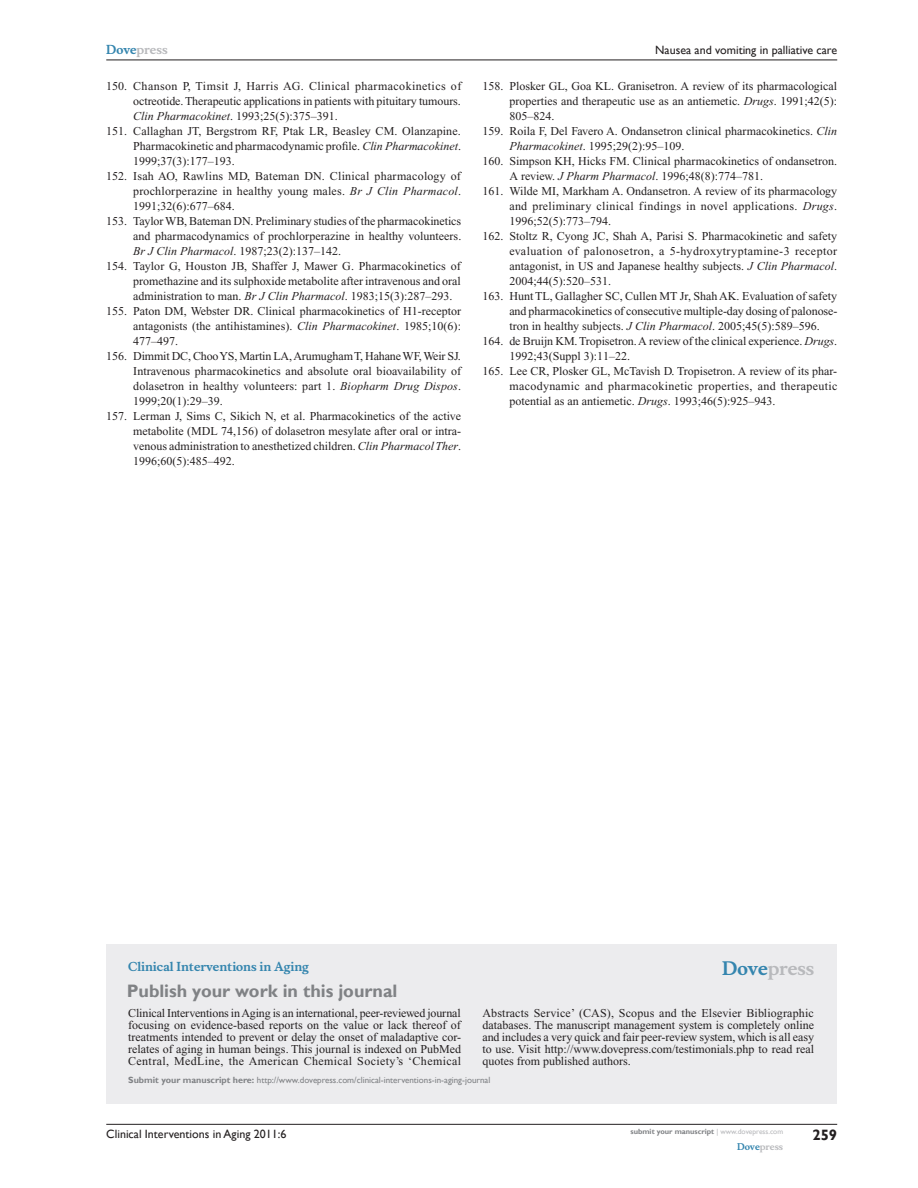
<style>
.page{position:relative;width:918px;height:1188px;background:#fff}
.page>*{position:absolute;margin:0;border:0;box-sizing:border-box;transform-origin:0 0}
.t1{font:700 18px "Gill Sans";color:#808285}
.t2{font:700 18px "Musee";color:#b8b9bc}
.t3{font:700 15px "Gill Sans";color:#231f20}
.t4{font:12px/12px "Times New Roman";color:#231f20;text-align:justify}
.t5{font:12px "Times New Roman";letter-spacing:.025em;color:#231f20}
.t6{font:12px "Gill Sans";color:#231f20}
.t7{font:12px "Times New Roman";letter-spacing:.03em;color:#231f20}
.t8{font:12px "Times New Roman";letter-spacing:.035em;color:#231f20}
.t9{font:12px "Times New Roman";letter-spacing:.02em;color:#231f20}
.t10{font:700 12px "Musee";color:#3485ae}
.t11{font:700 12px "Musee";color:#b8b9bc}
.t12{font:9px "Gill Sans";color:#808285}
.t13{font:700 9px "Musee";color:#b8b9bc}
.t14{font:700 7.5px "Gill Sans";color:#808285}
.s1{color:#3485ae}
.s2{font-style:italic}
.s3{font-weight:700}
.s4{font-weight:400;color:#b8b9bc}
</style>
<div class="page">
<div style="left:106px;top:944px;width:731px;height:159px;background:#ececee"></div>
<hr style="left:106px;top:1124px;width:731px;height:1px;background:#231f20">
<hr style="left:106px;top:60px;width:731px;height:1px;background:#231f20">
<p class="t11" style="left:106px;top:43px;width:63px"><span class="s1">Dove</span>press</p>
<p class="t7" style="left:106px;top:79px;width:357px">150. Chanson P, Timsit J, Harris AG. Clinical pharmacokinetics of</p>
<p class="t4" style="left:133px;top:95px;width:329px">octreotide. Therapeutic applications in patients with pituitary tumours.</p>
<p class="t4" style="left:133px;top:110px;width:206px"><span class="s2">Clin Pharmacokinet</span>. 1993;25(5):375–391.</p>
<p class="t4" style="left:106px;top:125px;width:356px">151. Callaghan JT, Bergstrom RF, Ptak LR, Beasley CM. Olanzapine.</p>
<p class="t4" style="left:133px;top:140px;width:329px">Pharmacokinetic and pharmacodynamic profile. <span class="s2">Clin Pharmacokinet</span>.</p>
<p class="t4" style="left:133px;top:155px;width:103px">1999;37(3):177–193.</p>
<p class="t9" style="left:106px;top:169px;width:356px">152. Isah AO, Rawlins MD, Bateman DN. Clinical pharmacology of</p>
<p class="t4" style="left:133px;top:185px;width:329px">prochlorperazine in healthy young males. <span class="s2">Br J Clin Pharmacol</span>.</p>
<p class="t4" style="left:133px;top:200px;width:103px">1991;32(6):677–684.</p>
<p class="t4" style="left:106px;top:215px;width:356px">153. Taylor WB, Bateman DN. Preliminary studies of the pharmacokinetics</p>
<p class="t4" style="left:133px;top:230px;width:330px">and pharmacodynamics of prochlorperazine in healthy volunteers.</p>
<p class="t4" style="left:133px;top:245px;width:209px"><span class="s2">Br J Clin Pharmacol</span>. 1987;23(2):137–142.</p>
<p class="t4" style="left:106px;top:260px;width:356px">154. Taylor G, Houston JB, Shaffer J, Mawer G. Pharmacokinetics of</p>
<p class="t4" style="left:133px;top:275px;width:329px">promethazine and its sulphoxide metabolite after intravenous and oral</p>
<p class="t4" style="left:133px;top:290px;width:321px">administration to man. <span class="s2">Br J Clin Pharmacol</span>. 1983;15(3):287–293.</p>
<p class="t4" style="left:106px;top:305px;width:356px">155. Paton DM, Webster DR. Clinical pharmacokinetics of H1-receptor</p>
<p class="t4" style="left:133px;top:320px;width:329px">antagonists (the antihistamines). <span class="s2">Clin Pharmacokinet</span>. 1985;10(6):</p>
<p class="t4" style="left:133px;top:335px;width:46px">477–497.</p>
<p class="t4" style="left:106px;top:350px;width:356px">156. Dimmit DC, Choo YS, Martin LA, Arumugham T, Hahane WF, Weir SJ.</p>
<p class="t4" style="left:133px;top:365px;width:329px">Intravenous pharmacokinetics and absolute oral bioavailability of</p>
<p class="t4" style="left:133px;top:380px;width:329px">dolasetron in healthy volunteers: part 1. <span class="s2">Biopharm Drug Dispos</span>.</p>
<p class="t4" style="left:133px;top:395px;width:91px">1999;20(1):29–39.</p>
<p class="t4" style="left:106px;top:410px;width:356px">157. Lerman J, Sims C, Sikich N, et al. Pharmacokinetics of the active</p>
<p class="t4" style="left:133px;top:425px;width:329px">metabolite (MDL 74,156) of dolasetron mesylate after oral or intra-</p>
<p class="t4" style="left:133px;top:440px;width:329px">venous administration to anesthetized children. <span class="s2">Clin Pharmacol Ther</span>.</p>
<p class="t4" style="left:133px;top:455px;width:103px">1996;60(5):485–492.</p>
<p class="t6" style="left:655px;top:43px;width:183px">Nausea and vomiting in palliative care</p>
<p class="t4" style="left:482px;top:80px;width:356px">158. Plosker GL, Goa KL. Granisetron. A review of its pharmacological</p>
<p class="t4" style="left:509px;top:95px;width:329px">properties and therapeutic use as an antiemetic. <span class="s2">Drugs</span>. 1991;42(5):</p>
<p class="t4" style="left:509px;top:110px;width:46px">805–824.</p>
<p class="t4" style="left:482px;top:125px;width:356px">159. Roila F, Del Favero A. Ondansetron clinical pharmacokinetics. <span class="s2">Clin</span></p>
<p class="t4" style="left:509px;top:140px;width:176px"><span class="s2">Pharmacokinet</span>. 1995;29(2):95–109.</p>
<p class="t4" style="left:482px;top:155px;width:356px">160. Simpson KH, Hicks FM. Clinical pharmacokinetics of ondansetron.</p>
<p class="t4" style="left:509px;top:170px;width:255px">A review. <span class="s2">J Pharm Pharmacol</span>. 1996;48(8):774–781.</p>
<p class="t4" style="left:482px;top:185px;width:356px">161. Wilde MI, Markham A. Ondansetron. A review of its pharmacology</p>
<p class="t5" style="left:509px;top:200px;width:329px">and preliminary clinical findings in novel applications. <span class="s2">Drugs</span>.</p>
<p class="t4" style="left:509px;top:215px;width:103px">1996;52(5):773–794.</p>
<p class="t4" style="left:482px;top:230px;width:356px">162. Stoltz R, Cyong JC, Shah A, Parisi S. Pharmacokinetic and safety</p>
<p class="t8" style="left:509px;top:245px;width:329px">evaluation of palonosetron, a 5-hydroxytryptamine-3 receptor</p>
<p class="t4" style="left:509px;top:260px;width:329px">antagonist, in US and Japanese healthy subjects. <span class="s2">J Clin Pharmacol</span>.</p>
<p class="t4" style="left:509px;top:275px;width:103px">2004;44(5):520–531.</p>
<p class="t4" style="left:482px;top:290px;width:356px">163. Hunt TL, Gallagher SC, Cullen MT Jr, Shah AK. Evaluation of safety</p>
<p class="t4" style="left:509px;top:305px;width:330px">and pharmacokinetics of consecutive multiple-day dosing of palonose-</p>
<p class="t4" style="left:509px;top:320px;width:312px">tron in healthy subjects. <span class="s2">J Clin Pharmacol</span>. 2005;45(5):589–596.</p>
<p class="t4" style="left:482px;top:335px;width:356px">164. de Bruijn KM. Tropisetron. A review of the clinical experience. <span class="s2">Drugs</span>.</p>
<p class="t4" style="left:509px;top:350px;width:122px">1992;43(Suppl 3):11–22.</p>
<p class="t4" style="left:482px;top:365px;width:356px">165. Lee CR, Plosker GL, McTavish D. Tropisetron. A review of its phar-</p>
<p class="t5" style="left:509px;top:380px;width:330px">macodynamic and pharmacokinetic properties, and therapeutic</p>
<p class="t4" style="left:509px;top:395px;width:267px">potential as an antiemetic. <span class="s2">Drugs</span>. 1993;46(5):925–943.</p>
<p class="t10" style="left:128px;top:959px;width:182px">Clinical Interventions in Aging</p>
<h1 class="t1" style="left:127px;top:980px;width:272px">Publish your work in this journal</h1>
<h1 class="t2" style="left:722px;top:958px;width:94px"><span class="s1">Dove</span>press</h1>
<p class="t4" style="left:128px;top:1007px;width:334px">Clinical Interventions in Aging is an international, peer-reviewed journal focusing on evidence-based reports on the value or lack thereof of treatments intended to prevent or delay the onset of maladaptive cor&shy;relates of aging in human beings. This journal is indexed on PubMed Central, MedLine, the American Chemical Society’s ‘Chemical</p>
<p class="t4" style="left:482px;top:1007px;width:333px">Abstracts Service’ (CAS), Scopus and the Elsevier Bibliographic databases. The manuscript management system is completely online and includes a very quick and fair peer-review system, which is all easy to use. Visit http://www.dovepress.com/testimonials.php to read real quotes from published authors.</p>
<p class="t12" style="left:128px;top:1075px;width:364px"><span class="s3">Submit your manuscript here:</span> http://www.dovepress.com/clinical-interventions-in-aging-journal</p>
<p class="t6" style="left:106px;top:1127px;width:182px">Clinical Interventions in Aging 2011:6</p>
<p class="t14" style="left:631px;top:1127px;width:154px">submit your manuscript <span class="s4">| www.dovepress.com</span></p>
<p class="t13" style="left:737px;top:1141px;width:48px"><span class="s1">Dove</span>press</p>
<p class="t3" style="left:812px;top:1126px;width:26px">259</p>
</div>
